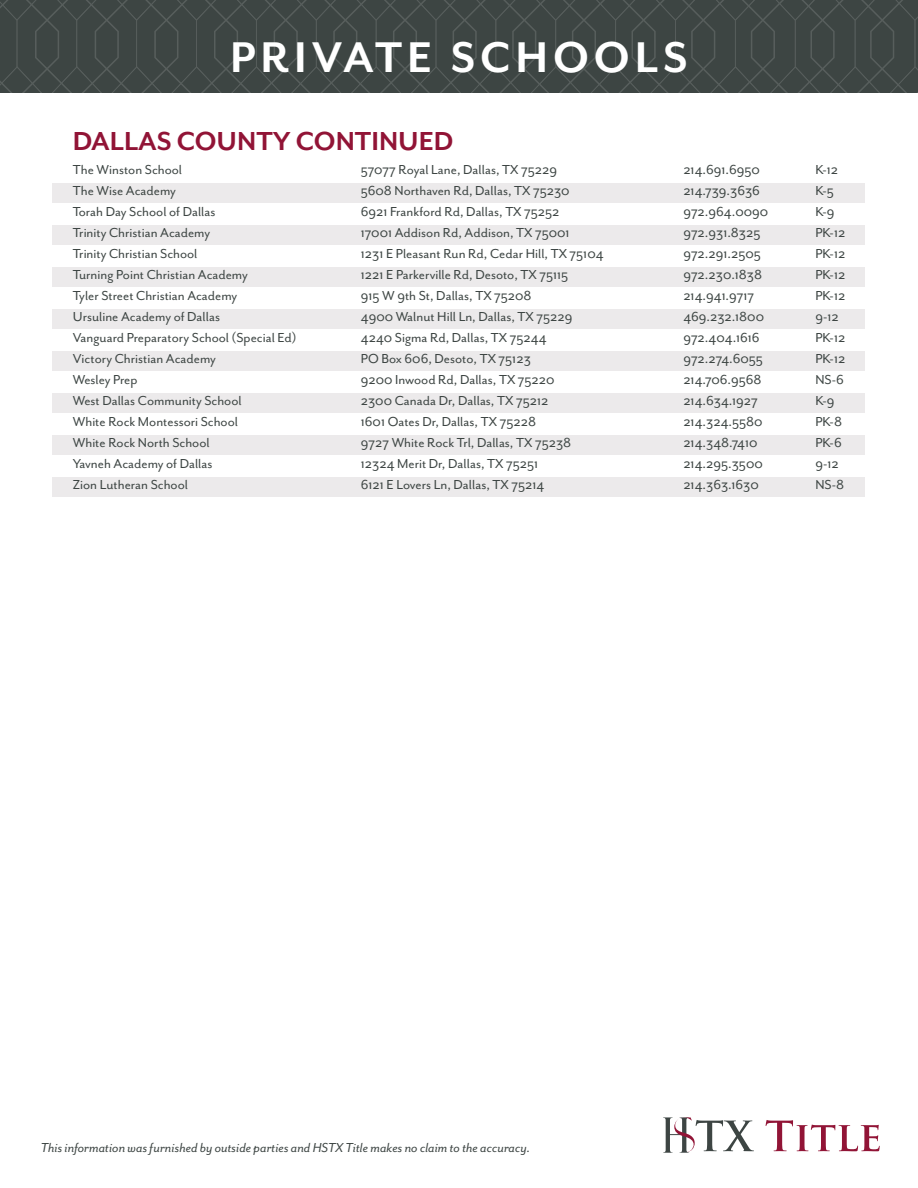
<style>
.page{position:relative;width:918px;height:1188px;background:#fff}
.page>*{position:absolute;margin:0;border:0;box-sizing:border-box;transform-origin:0 0}
.t1{font:700 49.5px "Mr Eaves San OT";letter-spacing:.1em;color:#fff}
.t2{font:700 30px "Mr Eaves San OT";color:#911436}
.t3{font:15px "Mr Eaves San OT";color:#3d4543}
.t4{font:italic 15px "Mr Eaves San OT";color:#3d4543}
</style>
<div class="page">
<div style="left:53px;top:184px;width:812px;height:19px;background:#eceaeb"></div>
<div style="left:53px;top:268px;width:812px;height:19px;background:#eceaeb"></div>
<div style="left:53px;top:394px;width:812px;height:19px;background:#eceaeb"></div>
<div style="left:53px;top:226px;width:812px;height:19px;background:#eceaeb"></div>
<div style="left:53px;top:352px;width:812px;height:19px;background:#eceaeb"></div>
<div style="left:53px;top:310px;width:812px;height:19px;background:#eceaeb"></div>
<div style="left:53px;top:478px;width:812px;height:19px;background:#eceaeb"></div>
<div style="left:53px;top:436px;width:812px;height:19px;background:#eceaeb"></div>
<svg style="left:0;top:0;width:918px;height:93px;background:#3f4745"></svg>
<svg style="left:663px;top:1117px;width:91px;height:36px"></svg>
<svg style="left:766px;top:1120px;width:114px;height:31px"></svg>
<p class="t1" style="left:230px;top:29px;width:459px">PRIVATE SCHOOLS</p>
<p class="t2" style="left:73px;top:124px;width:382px">DALLAS COUNTY CONTINUED</p>
<p class="t3" style="left:73px;top:162px;width:111px">The Winston School</p>
<p class="t3" style="left:361px;top:162px;width:198px">57077 Royal Lane, Dallas, TX 75229</p>
<p class="t3" style="left:683px;top:162px;width:78px">214.691.6950</p>
<p class="t3" style="left:815px;top:162px;width:24px">K-12</p>
<p class="t3" style="left:73px;top:183px;width:105px">The Wise Academy</p>
<p class="t3" style="left:361px;top:183px;width:210px">5608 Northaven Rd, Dallas, TX 75230</p>
<p class="t3" style="left:683px;top:183px;width:78px">214.739.3636</p>
<p class="t3" style="left:815px;top:183px;width:20px">K-5</p>
<p class="t3" style="left:73px;top:204px;width:144px">Torah Day School of Dallas</p>
<p class="t3" style="left:361px;top:204px;width:200px">6921 Frankford Rd, Dallas, TX 75252</p>
<p class="t3" style="left:683px;top:204px;width:86px">972.964.0090</p>
<p class="t3" style="left:815px;top:204px;width:21px">K-9</p>
<p class="t3" style="left:73px;top:225px;width:139px">Trinity Christian Academy</p>
<p class="t3" style="left:361px;top:225px;width:210px">17001 Addison Rd, Addison, TX 75001</p>
<p class="t3" style="left:683px;top:225px;width:79px">972.931.8325</p>
<p class="t3" style="left:815px;top:225px;width:32px">PK-12</p>
<p class="t3" style="left:73px;top:246px;width:126px">Trinity Christian School</p>
<p class="t3" style="left:361px;top:246px;width:244px">1231 E Pleasant Run Rd, Cedar Hill, TX 75104</p>
<p class="t3" style="left:683px;top:246px;width:79px">972.291.2505</p>
<p class="t3" style="left:815px;top:246px;width:32px">PK-12</p>
<p class="t3" style="left:73px;top:267px;width:177px">Turning Point Christian Academy</p>
<p class="t3" style="left:361px;top:267px;width:209px">1221 E Parkerville Rd, Desoto, TX 75115</p>
<p class="t3" style="left:683px;top:267px;width:80px">972.230.1838</p>
<p class="t3" style="left:815px;top:267px;width:32px">PK-12</p>
<p class="t3" style="left:73px;top:288px;width:166px">Tyler Street Christian Academy</p>
<p class="t3" style="left:361px;top:288px;width:172px">915 W 9th St, Dallas, TX 75208</p>
<p class="t3" style="left:683px;top:288px;width:72px">214.941.9717</p>
<p class="t3" style="left:815px;top:288px;width:32px">PK-12</p>
<p class="t3" style="left:73px;top:309px;width:149px">Ursuline Academy of Dallas</p>
<p class="t3" style="left:361px;top:309px;width:213px">4900 Walnut Hill Ln, Dallas, TX 75229</p>
<p class="t3" style="left:683px;top:309px;width:82px">469.232.1800</p>
<p class="t3" style="left:815px;top:309px;width:25px">9-12</p>
<p class="t3" style="left:73px;top:330px;width:225px">Vanguard Preparatory School (Special Ed)</p>
<p class="t3" style="left:361px;top:330px;width:187px">4240 Sigma Rd, Dallas, TX 75244</p>
<p class="t3" style="left:683px;top:330px;width:78px">972.404.1616</p>
<p class="t3" style="left:815px;top:330px;width:32px">PK-12</p>
<p class="t3" style="left:73px;top:351px;width:145px">Victory Christian Academy</p>
<p class="t3" style="left:361px;top:351px;width:171px">PO Box 606, Desoto, TX 75123</p>
<p class="t3" style="left:683px;top:351px;width:81px">972.274.6055</p>
<p class="t3" style="left:815px;top:351px;width:32px">PK-12</p>
<p class="t3" style="left:73px;top:372px;width:66px">Wesley Prep</p>
<p class="t3" style="left:361px;top:372px;width:195px">9200 Inwood Rd, Dallas, TX 75220</p>
<p class="t3" style="left:683px;top:372px;width:80px">214.706.9568</p>
<p class="t3" style="left:815px;top:372px;width:30px">NS-6</p>
<p class="t3" style="left:73px;top:393px;width:170px">West Dallas Community School</p>
<p class="t3" style="left:361px;top:393px;width:189px">2300 Canada Dr, Dallas, TX 75212</p>
<p class="t3" style="left:683px;top:393px;width:76px">214.634.1927</p>
<p class="t3" style="left:815px;top:393px;width:21px">K-9</p>
<p class="t3" style="left:73px;top:414px;width:167px">White Rock Montessori School</p>
<p class="t3" style="left:361px;top:414px;width:177px">1601 Oates Dr, Dallas, TX 75228</p>
<p class="t3" style="left:683px;top:414px;width:81px">214.324.5580</p>
<p class="t3" style="left:815px;top:414px;width:28px">PK-8</p>
<p class="t3" style="left:73px;top:435px;width:138px">White Rock North School</p>
<p class="t3" style="left:361px;top:435px;width:212px">9727 White Rock Trl, Dallas, TX 75238</p>
<p class="t3" style="left:683px;top:435px;width:76px">214.348.7410</p>
<p class="t3" style="left:815px;top:435px;width:28px">PK-6</p>
<p class="t3" style="left:73px;top:456px;width:141px">Yavneh Academy of Dallas</p>
<p class="t3" style="left:361px;top:456px;width:179px">12324 Merit Dr, Dallas, TX 75251</p>
<p class="t3" style="left:683px;top:456px;width:81px">214.295.3500</p>
<p class="t3" style="left:815px;top:456px;width:25px">9-12</p>
<p class="t3" style="left:73px;top:477px;width:117px">Zion Lutheran School</p>
<p class="t3" style="left:361px;top:477px;width:185px">6121 E Lovers Ln, Dallas, TX 75214</p>
<p class="t3" style="left:683px;top:477px;width:77px">214.363.1630</p>
<p class="t3" style="left:815px;top:477px;width:30px">NS-8</p>
<p class="t4" style="left:41px;top:1139px;width:491px">This information was furnished by outside parties and HSTX Title makes no claim to the accuracy.</p>
</div>
